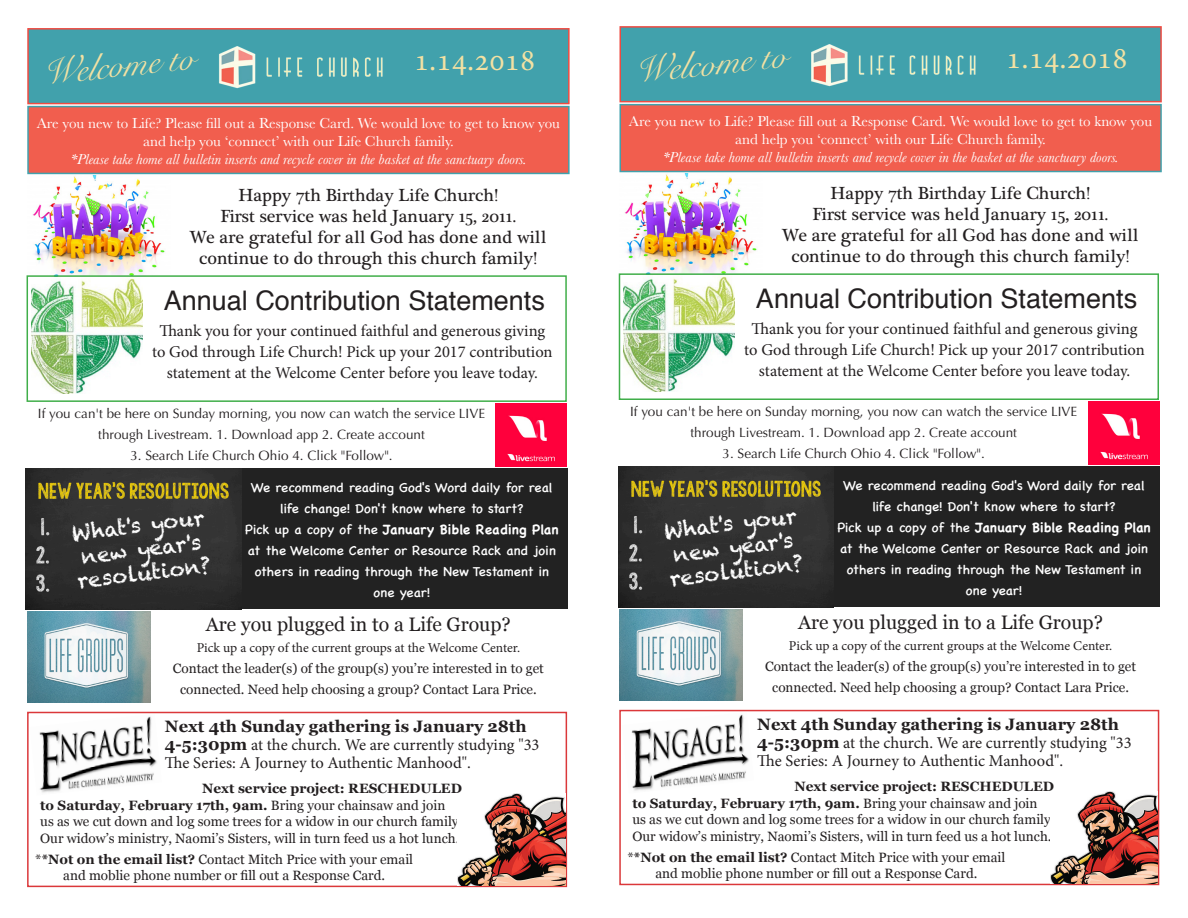
<style>
.page{position:relative;width:1188px;height:918px;background:#fff}
.page>*{position:absolute;margin:0;border:0;box-sizing:border-box;transform-origin:0 0}
.t1{font:36px "Snell Roundhand";color:#f3e1a3}
.t2{font:31.5px "Minion Pro";color:#f3e1a3}
.t3{font:27px "Helvetica";color:#231f20}
.t4{font:21px "Chalkduster";color:#fff}
.t5{font:19.5px "Georgia";color:#231f20}
.t6{font:18px "Plantagenet Cherokee";color:#231f20}
.t7{font:16.5px/21px "Minion Pro";letter-spacing:-.005em;color:#231f20;text-align:center}
.t8{font:15px/18px "Baskerville";color:#fff;text-align:center}
.t9{font:italic 15px "Baskerville";color:#fff}
.t10{font:13.5px/16.5px "Georgia";color:#231f20}
.t11{font:13.5px/21px "Chalkboard SE";color:#fff;text-align:center}
.t12{font:13.5px/21px "Optima";color:#231f20;text-align:center}
.t13{font:700 13.5px/16.5px "Georgia";color:#231f20}
.t14{font:13.5px "Minion Pro";letter-spacing:-.005em;color:#231f20}
.s1{font-weight:700}
.s2{font-family:"Georgia";font-weight:700}
.s3{font-weight:400}
</style>
<div class="page">
<img style="left:31px;top:278px;width:112px;height:116px">
<div style="left:28px;top:107px;width:541px;height:66px;background:#f15e4e"></div>
<div style="left:27px;top:106px;width:543px;height:68px;border:2px solid #41a1ac"></div>
<div style="left:27px;top:28px;width:543px;height:76px;background:#41a1ac;border:2px solid #ef4b42"></div>
<div style="left:240px;top:468px;width:328px;height:141px;background:#222"></div>
<img style="left:219px;top:46px;width:164px;height:43px">
<img style="left:26px;top:468px;width:216px;height:141px">
<img style="left:33px;top:176px;width:132px;height:99px">
<div style="left:27px;top:275px;width:540px;height:127px;border:2px solid #40ae49"></div>
<img style="left:496px;top:403px;width:71px;height:64px">
<img style="left:27px;top:611px;width:123px;height:92px">
<div style="left:27px;top:712px;width:540px;height:175px;border:2px solid #db383a"></div>
<img style="left:458px;top:794px;width:107px;height:92px">
<img style="left:30px;top:714px;width:132px;height:79px">
<img style="left:623px;top:276px;width:112px;height:116px">
<div style="left:620px;top:105px;width:541px;height:67px;background:#f15e4e"></div>
<div style="left:619px;top:104px;width:543px;height:68px;border:2px solid #41a1ac"></div>
<div style="left:619px;top:26px;width:543px;height:76px;background:#41a1ac;border:2px solid #ef4b42"></div>
<div style="left:832px;top:466px;width:328px;height:141px;background:#222"></div>
<img style="left:811px;top:44px;width:165px;height:43px">
<img style="left:618px;top:466px;width:216px;height:141px">
<img style="left:625px;top:174px;width:132px;height:99px">
<div style="left:619px;top:273px;width:540px;height:127px;border:2px solid #40ae49"></div>
<img style="left:1088px;top:401px;width:71px;height:64px">
<img style="left:619px;top:610px;width:124px;height:91px">
<div style="left:619px;top:710px;width:540px;height:175px;border:2px solid #db383a"></div>
<img style="left:1050px;top:792px;width:107px;height:92px">
<img style="left:622px;top:712px;width:132px;height:79px">
<p class="t1" style="left:40px;top:44px;width:154px;rotate:-6deg">Welcome to</p>
<p class="t2" style="left:414px;top:39px;width:123px">1.14.2018</p>
<p class="t8" style="left:37px;top:114px;width:525px">Are you new to Life? Please fill out a Response Card. We would love to get to know you and help you ‘connect’ with our Life Church family.</p>
<p class="t9" style="left:70px;top:149px;width:458px">*Please take home all bulletin inserts and recycle cover in the basket at the sanctuary doors.</p>
<p class="t6" style="left:238px;top:185px;width:261px">Happy 7th Birthday Life Church!</p>
<p class="t6" style="left:220px;top:206px;width:297px">First service was held January 15, 2011.</p>
<p class="t6" style="left:190px;top:227px;width:358px">We are grateful for all God has done and will</p>
<p class="t6" style="left:199px;top:248px;width:339px">continue to do through this church family!</p>
<p class="t3" style="left:164px;top:280px;width:383px">Annual Contribution Statements</p>
<p class="t7" style="left:152px;top:321px;width:402px">Thank you for your continued faithful and generous giving to God through Life Church! Pick up your 2017 contribution statement at the Welcome Center before you leave today.</p>
<p class="t12" style="left:38px;top:403px;width:449px">If you can't be here on Sunday morning, you now can watch the service LIVE through Livestream. 1. Download app 2. Create account</p>
<p class="t12" style="left:130px;top:445px;width:264px">3. Search Life Church Ohio 4. Click "Follow".</p>
<p class="t4" style="left:71px;top:521px;width:135px;rotate:-7deg">What's your</p>
<p class="t4" style="left:80px;top:544px;width:122px;rotate:-7deg">new year's</p>
<p class="t4" style="left:76px;top:569px;width:135px;rotate:-7deg">resolution?</p>
<p class="t11" style="left:251px;top:476px;width:304px">We recommend reading God's Word daily for real life change! Don't know where to start?</p>
<p class="t11" style="left:245px;top:518px;width:315px">Pick up a copy of the <span class="s1">January Bible Reading Plan </span>at the Welcome Center or Resource Rack and join others in reading through the New Testament in</p>
<p class="t11" style="left:374px;top:581px;width:58px">one year!</p>
<p class="t5" style="left:206px;top:610px;width:306px">Are you plugged in to a Life Group?</p>
<p class="t14" style="left:197px;top:638px;width:325px">Pick up a copy of the current groups at the Welcome Center.</p>
<p class="t10" style="left:173px;top:659px;width:373px">Contact the leader(s) of the group(s) you’re interested in to get</p>
<p class="t10" style="left:180px;top:680px;width:358px">connected. Need help choosing a group? Contact Lara Price.</p>
<p class="t7" style="left:165px;top:718px;width:376px;line-height:18px;text-align:left"><span class="s2">Next 4th Sunday gathering is January 28th<br>4-5:30pm</span> at the church. We are currently studying "33<br>The Series: A Journey to Authentic Manhood".</p>
<p class="t13" style="left:40px;top:779px;width:423px;text-indent:162px">Next service project: RESCHEDULED to Saturday, February 17th, 9am. <span class="s3">Bring your chainsaw and join</span></p>
<p class="t10" style="left:40px;top:813px;width:423px">us as we cut down and log some trees for a widow in our church family.<br>Our widow’s ministry, Naomi’s Sisters, will in turn feed us a hot lunch.</p>
<p class="t10" style="left:35px;top:850px;width:379px;text-align:center">*<span class="s1">*Not on the email list?</span> Contact Mitch Price with your email and moblie phone number or fill out a Response Card.</p>
<p class="t1" style="left:632px;top:42px;width:154px;rotate:-6deg">Welcome to</p>
<p class="t2" style="left:1006px;top:37px;width:123px">1.14.2018</p>
<p class="t8" style="left:629px;top:112px;width:525px">Are you new to Life? Please fill out a Response Card. We would love to get to know you and help you ‘connect’ with our Life Church family.</p>
<p class="t9" style="left:662px;top:147px;width:458px">*Please take home all bulletin inserts and recycle cover in the basket at the sanctuary doors.</p>
<p class="t6" style="left:831px;top:183px;width:261px">Happy 7th Birthday Life Church!</p>
<p class="t6" style="left:813px;top:204px;width:297px">First service was held January 15, 2011.</p>
<p class="t6" style="left:782px;top:225px;width:358px">We are grateful for all God has done and will</p>
<p class="t6" style="left:791px;top:246px;width:339px">continue to do through this church family!</p>
<p class="t3" style="left:756px;top:278px;width:383px">Annual Contribution Statements</p>
<p class="t7" style="left:744px;top:319px;width:402px">Thank you for your continued faithful and generous giving to God through Life Church! Pick up your 2017 contribution statement at the Welcome Center before you leave today.</p>
<p class="t12" style="left:630px;top:401px;width:449px">If you can't be here on Sunday morning, you now can watch the service LIVE through Livestream. 1. Download app 2. Create account</p>
<p class="t12" style="left:723px;top:443px;width:264px">3. Search Life Church Ohio 4. Click "Follow".</p>
<p class="t4" style="left:663px;top:519px;width:135px;rotate:-7deg">What's your</p>
<p class="t4" style="left:672px;top:542px;width:122px;rotate:-7deg">new year's</p>
<p class="t4" style="left:668px;top:567px;width:135px;rotate:-7deg">resolution?</p>
<p class="t11" style="left:843px;top:474px;width:304px">We recommend reading God's Word daily for real life change! Don't know where to start?</p>
<p class="t11" style="left:837px;top:516px;width:315px">Pick up a copy of the <span class="s1">January Bible Reading Plan </span>at the Welcome Center or Resource Rack and join others in reading through the New Testament in</p>
<p class="t11" style="left:966px;top:579px;width:58px">one year!</p>
<p class="t5" style="left:798px;top:608px;width:306px">Are you plugged in to a Life Group?</p>
<p class="t14" style="left:789px;top:636px;width:325px">Pick up a copy of the current groups at the Welcome Center.</p>
<p class="t10" style="left:765px;top:657px;width:373px">Contact the leader(s) of the group(s) you’re interested in to get</p>
<p class="t10" style="left:772px;top:678px;width:358px">connected. Need help choosing a group? Contact Lara Price.</p>
<p class="t7" style="left:757px;top:716px;width:376px;line-height:18px;text-align:left"><span class="s2">Next 4th Sunday gathering is January 28th<br>4-5:30pm</span> at the church. We are currently studying "33<br>The Series: A Journey to Authentic Manhood".</p>
<p class="t13" style="left:632px;top:777px;width:423px;text-indent:162px">Next service project: RESCHEDULED to Saturday, February 17th, 9am. <span class="s3">Bring your chainsaw and join</span></p>
<p class="t10" style="left:632px;top:811px;width:423px">us as we cut down and log some trees for a widow in our church family.<br>Our widow’s ministry, Naomi’s Sisters, will in turn feed us a hot lunch.</p>
<p class="t10" style="left:627px;top:848px;width:379px;text-align:center">*<span class="s1">*Not on the email list?</span> Contact Mitch Price with your email and moblie phone number or fill out a Response Card.</p>
</div>
